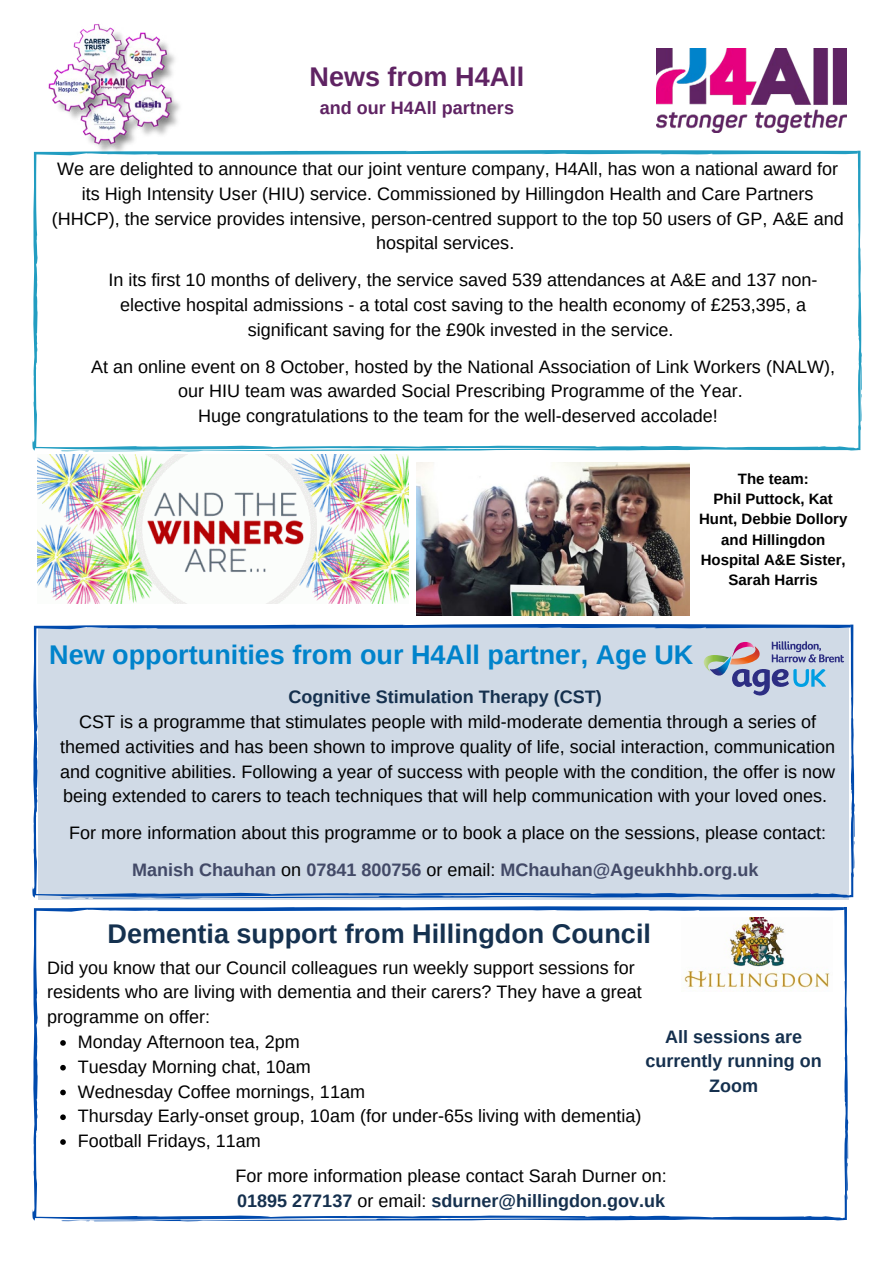
<style>
.page{position:relative;width:893px;height:1263px;background:#fff}
.page>*{position:absolute;margin:0;border:0;box-sizing:border-box;transform-origin:0 0}
.t1{font:700 27px "Arimo";color:#0083cb}
.t2{font:700 27px "Arimo";color:#15314f}
.t3{font:700 27px "Arimo";color:#5f2363}
.t4{font:18px/24.8px "Arimo";color:#000;text-align:center}
.t5{font:700 18px/24.8px "Arimo";color:#15304e;text-align:center}
.t6{font:700 18px "Arimo";color:#5f2363}
.t7{font:700 15px/20.2px "Arimo";color:#000;text-align:center}
.s1{font-weight:700;color:#424967}
.s2{font-weight:700;color:#15304e}
</style>
<div class="page">
<div style="left:32px;top:624px;width:823px;height:276px;background:#d0dae6"></div>
<svg style="left:32px;top:906px;width:816px;height:316px"></svg>
<svg style="left:32px;top:150px;width:830px;height:302px"></svg>
<img style="left:656px;top:48px;width:191px;height:85px">
<img style="left:47px;top:24px;width:139px;height:135px">
<img style="left:417px;top:462px;width:272px;height:153px">
<img style="left:38px;top:455px;width:370px;height:149px">
<svg style="left:60px;top:1040px;width:6px;height:6px"></svg>
<svg style="left:60px;top:1065px;width:6px;height:5px"></svg>
<svg style="left:60px;top:1090px;width:6px;height:5px"></svg>
<svg style="left:60px;top:1114px;width:6px;height:6px"></svg>
<svg style="left:60px;top:1139px;width:6px;height:6px"></svg>
<svg style="left:704px;top:641px;width:140px;height:54px;background:#abb5cc"></svg>
<h1 class="t3" style="left:310px;top:59px;width:216px">News from H4All</h1>
<p class="t6" style="left:320px;top:95px;width:196px">and our H4All partners</p>
<p class="t4" style="left:52px;top:157px;width:793px">We are delighted to announce that our joint venture company, H4All, has won a national award for its High Intensity User (HIU) service. Commissioned by Hillingdon Health and Care Partners (HHCP), the service provides intensive, person-centred support to the top 50 users of GP, A&amp;E and hospital services.</p>
<p class="t4" style="left:109px;top:268px;width:710px">In its first 10 months of delivery, the service saved 539 attendances at A&amp;E and 137 non&shy;elective hospital admissions - a total cost saving to the health economy of £253,395, a significant saving for the £90k invested in the service.</p>
<p class="t4" style="left:91px;top:354px;width:745px">At an online event on 8 October, hosted by the National Association of Link Workers (NALW), our HIU team was awarded Social Prescribing Programme of the Year.<br>Huge congratulations to the team for the well-deserved accolade!</p>
<p class="t7" style="left:699px;top:469px;width:150px">The team:<br>Phil Puttock, Kat<br>Hunt, Debbie Dollory and Hillingdon<br>Hospital A&amp;E Sister,<br>Sarah Harris</p>
<h1 class="t1" style="left:49px;top:636px;width:646px">New opportunities from our H4All partner, Age UK</h1>
<p class="t5" style="left:289px;top:685px;width:315px">Cognitive Stimulation Therapy (CST)</p>
<p class="t4" style="left:60px;top:710px;width:776px">CST is a programme that stimulates people with mild-moderate dementia through a series of themed activities and has been shown to improve quality of life, social interaction, communication and cognitive abilities. Following a year of success with people with the condition, the offer is now being extended to carers to teach techniques that will help communication with your loved ones.</p>
<p class="t4" style="left:69px;top:815px;width:758px;line-height:36.8px">For more information about this programme or to book a place on the sessions, please contact:<br><span class="s1">Manish Chauhan</span> on <span class="s1">07841 800756</span> or email: <span class="s1">MChauhan@Ageukhhb.org.uk</span></p>
<h1 class="t2" style="left:107px;top:915px;width:545px">Dementia support from Hillingdon Council</h1>
<p class="t4" style="left:47px;top:955px;width:596px;text-align:left">Did you know that our Council colleagues run weekly support sessions for residents who are living with dementia and their carers? They have a great programme on offer:</p>
<p class="t5" style="left:645px;top:1024px;width:178px">All sessions are currently running on<br>Zoom</p>
<p class="t4" style="left:78px;top:1029px;width:565px;text-align:left">Monday Afternoon tea, 2pm<br>Tuesday Morning chat, 10am<br>Wednesday Coffee mornings, 11am<br>Thursday Early-onset group, 10am (for under-65s living with dementia)<br>Football Fridays, 11am</p>
<p class="t4" style="left:235px;top:1163px;width:433px;text-align:left">For more information please contact Sarah Durner on:<br><span class="s2">01895 277137</span> or email: <span class="s2">sdurner@hillingdon.gov.uk</span></p>
</div>
